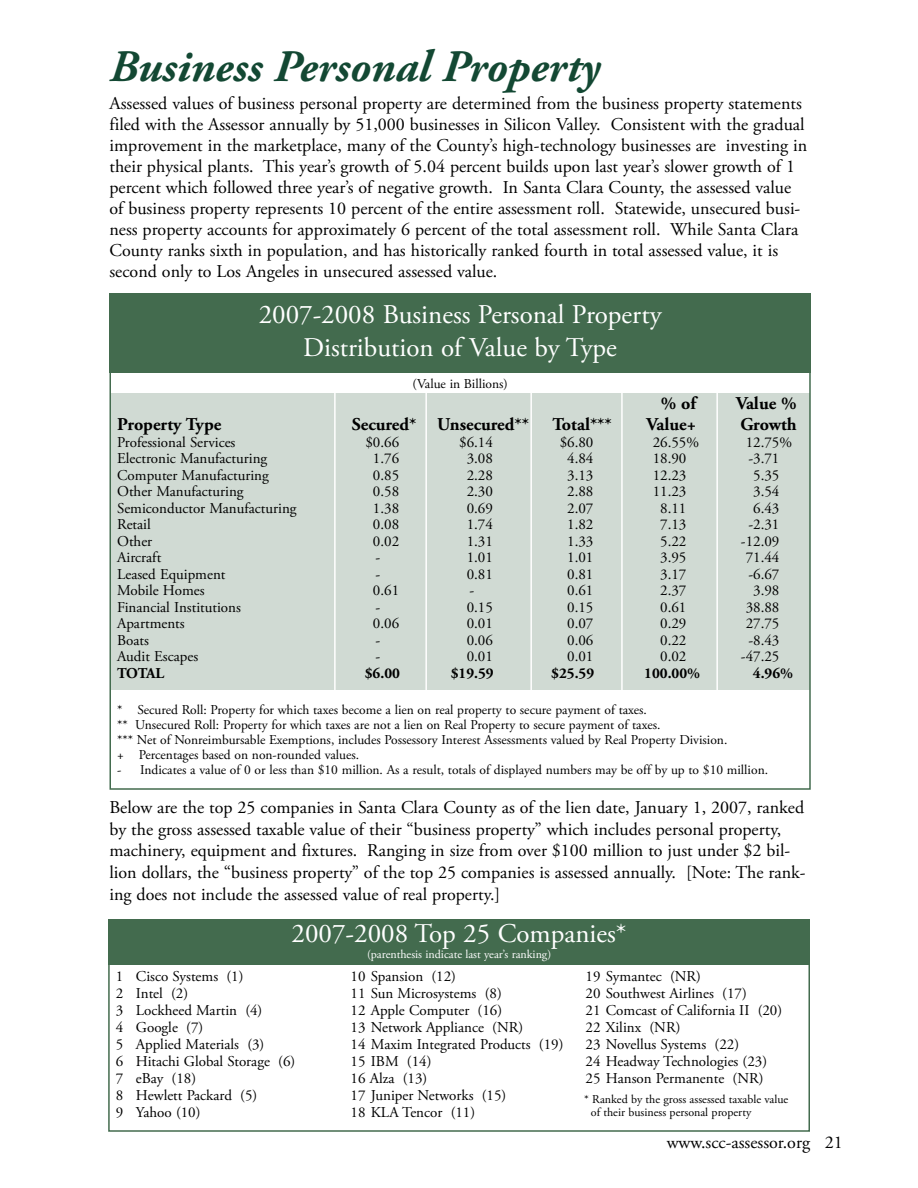
<style>
.page{position:relative;width:918px;height:1188px;background:#fff}
.page>*{position:absolute;margin:0;border:0;box-sizing:border-box;transform-origin:0 0}
.t1{font:italic 700 45px "Adobe Garamond Pro";color:#134833}
.t2{font:27px/32.4px "Adobe Garamond Pro";color:#fff;text-align:center}
.t3{font:18px/21px "Adobe Garamond Pro";color:#000}
.t4{font:700 18px "Adobe Garamond Pro";color:#000}
.t5{font:15px/17px "Adobe Garamond Pro";color:#000}
.t6{font:700 15px "Adobe Garamond Pro";color:#000}
.t7{font:13.5px/15px "Adobe Garamond Pro";color:#000}
.t8{font:12px/13.4px "Adobe Garamond Pro";color:#000}
.t9{font:12px "Adobe Garamond Pro";color:#fff}
</style>
<div class="page">
<div style="left:110px;top:394px;width:699px;height:296px;background:#d0dad3"></div>
<div style="left:110px;top:293px;width:701px;height:80px;background:#436b4e"></div>
<hr style="left:334px;top:392px;width:2px;height:303px;background:#fff">
<hr style="left:425px;top:389px;width:2px;height:305px;background:#fff">
<hr style="left:530px;top:389px;width:2px;height:305px;background:#fff">
<hr style="left:621px;top:392px;width:2px;height:303px;background:#fff">
<hr style="left:716px;top:389px;width:2px;height:306px;background:#fff">
<div style="left:108px;top:963px;width:702px;height:169px;border:2px solid #436b4e"></div>
<div style="left:108px;top:919px;width:702px;height:45px;background:#436b4e"></div>
<h1 class="t1" style="left:110px;top:48px;width:492px">Business Personal Property</h1>
<p class="t3" style="left:109px;top:94px;width:699px">Assessed values of business personal property are determined from the business property statements filed with the Assessor annually by 51,000 businesses in Silicon Valley. Consistent with the gradual improvement in the marketplace, many of the County’s high-technology businesses are investing in their physical plants. This year’s growth of 5.04 percent builds upon last year’s slower growth of 1 percent which followed three year’s of negative growth. In Santa Clara County, the assessed value of business property represents 10 percent of the entire assessment roll. Statewide, unsecured busi&shy;ness property accounts for approximately 6 percent of the total assessment roll. While Santa Clara County ranks sixth in population, and has historically ranked fourth in total assessed value, it is second only to Los Angeles in unsecured assessed value.</p>
<h2 class="t2" style="left:259px;top:301px;width:404px">2007-2008 Business Personal Property<br>Distribution of Value by Type</h2>
<p class="t7" style="left:413px;top:377px;width:97px">(Value in Billions)</p>
<p class="t4" style="left:661px;top:396px;width:37px">% of</p>
<p class="t4" style="left:736px;top:396px;width:62px">Value %</p>
<p class="t4" style="left:117px;top:417px;width:106px">Property Type</p>
<p class="t4" style="left:352px;top:417px;width:179px">Secured* Unsecured**</p>
<p class="t4" style="left:552px;top:417px;width:61px">Total***</p>
<p class="t4" style="left:647px;top:417px;width:51px">Value+</p>
<p class="t4" style="left:740px;top:417px;width:58px">Growth</p>
<p class="t5" style="left:117px;top:435px;width:120px">Professional Services</p>
<p class="t5" style="left:365px;top:435px;width:35px">$0.66</p>
<p class="t5" style="left:459px;top:435px;width:35px">$6.14</p>
<p class="t5" style="left:560px;top:435px;width:35px">$6.80</p>
<p class="t5" style="left:653px;top:435px;width:48px">26.55%</p>
<p class="t5" style="left:746px;top:435px;width:48px">12.75%</p>
<p class="t5" style="left:117px;top:451px;width:152px">Electronic Manufacturing</p>
<p class="t5" style="left:373px;top:451px;width:28px">1.76</p>
<p class="t5" style="left:467px;top:451px;width:28px">3.08</p>
<p class="t5" style="left:567px;top:451px;width:28px">4.84</p>
<p class="t5" style="left:653px;top:451px;width:35px">18.90</p>
<p class="t5" style="left:748px;top:451px;width:33px">-3.71</p>
<p class="t5" style="left:117px;top:468px;width:153px">Computer Manufacturing</p>
<p class="t5" style="left:373px;top:468px;width:28px">0.85</p>
<p class="t5" style="left:467px;top:468px;width:28px">2.28</p>
<p class="t5" style="left:567px;top:468px;width:28px">3.13</p>
<p class="t5" style="left:653px;top:468px;width:35px">12.23</p>
<p class="t5" style="left:753px;top:468px;width:28px">5.35</p>
<p class="t5" style="left:117px;top:484px;width:128px">Other Manufacturing</p>
<p class="t5" style="left:373px;top:484px;width:28px">0.58</p>
<p class="t5" style="left:467px;top:484px;width:28px">2.30</p>
<p class="t5" style="left:567px;top:484px;width:28px">2.88</p>
<p class="t5" style="left:653px;top:484px;width:35px">11.23</p>
<p class="t5" style="left:753px;top:484px;width:28px">3.54</p>
<p class="t5" style="left:117px;top:501px;width:181px">Semiconductor Manufacturing</p>
<p class="t5" style="left:373px;top:501px;width:28px">1.38</p>
<p class="t5" style="left:467px;top:501px;width:28px">0.69</p>
<p class="t5" style="left:567px;top:501px;width:28px">2.07</p>
<p class="t5" style="left:660px;top:501px;width:28px">8.11</p>
<p class="t5" style="left:753px;top:501px;width:28px">6.43</p>
<p class="t5" style="left:117px;top:517px;width:35px">Retail</p>
<p class="t5" style="left:373px;top:517px;width:28px">0.08</p>
<p class="t5" style="left:467px;top:517px;width:28px">1.74</p>
<p class="t5" style="left:567px;top:517px;width:28px">1.82</p>
<p class="t5" style="left:660px;top:517px;width:28px">7.13</p>
<p class="t5" style="left:748px;top:517px;width:33px">-2.31</p>
<p class="t5" style="left:117px;top:534px;width:37px">Other</p>
<p class="t5" style="left:373px;top:534px;width:28px">0.02</p>
<p class="t5" style="left:467px;top:534px;width:28px">1.31</p>
<p class="t5" style="left:567px;top:534px;width:28px">1.33</p>
<p class="t5" style="left:660px;top:534px;width:28px">5.22</p>
<p class="t5" style="left:741px;top:534px;width:40px">-12.09</p>
<p class="t5" style="left:117px;top:550px;width:46px">Aircraft</p>
<p class="t5" style="left:376px;top:550px;width:6px">-</p>
<p class="t5" style="left:467px;top:550px;width:28px">1.01</p>
<p class="t5" style="left:567px;top:550px;width:28px">1.01</p>
<p class="t5" style="left:660px;top:550px;width:28px">3.95</p>
<p class="t5" style="left:746px;top:550px;width:35px">71.44</p>
<p class="t5" style="left:117px;top:567px;width:110px">Leased Equipment</p>
<p class="t5" style="left:376px;top:567px;width:6px">-</p>
<p class="t5" style="left:467px;top:567px;width:28px">0.81</p>
<p class="t5" style="left:567px;top:567px;width:28px">0.81</p>
<p class="t5" style="left:660px;top:567px;width:28px">3.17</p>
<p class="t5" style="left:748px;top:567px;width:33px">-6.67</p>
<p class="t5" style="left:117px;top:583px;width:89px">Mobile Homes</p>
<p class="t5" style="left:373px;top:583px;width:28px">0.61</p>
<p class="t5" style="left:469px;top:583px;width:6px">-</p>
<p class="t5" style="left:567px;top:583px;width:28px">0.61</p>
<p class="t5" style="left:660px;top:583px;width:28px">2.37</p>
<p class="t5" style="left:753px;top:583px;width:28px">3.98</p>
<p class="t5" style="left:117px;top:600px;width:125px">Financial Institutions</p>
<p class="t5" style="left:376px;top:600px;width:6px">-</p>
<p class="t5" style="left:467px;top:600px;width:28px">0.15</p>
<p class="t5" style="left:567px;top:600px;width:28px">0.15</p>
<p class="t5" style="left:660px;top:600px;width:28px">0.61</p>
<p class="t5" style="left:746px;top:600px;width:35px">38.88</p>
<p class="t5" style="left:117px;top:616px;width:69px">Apartments</p>
<p class="t5" style="left:373px;top:616px;width:28px">0.06</p>
<p class="t5" style="left:467px;top:616px;width:28px">0.01</p>
<p class="t5" style="left:567px;top:616px;width:28px">0.07</p>
<p class="t5" style="left:660px;top:616px;width:28px">0.29</p>
<p class="t5" style="left:746px;top:616px;width:35px">27.75</p>
<p class="t5" style="left:117px;top:633px;width:33px">Boats</p>
<p class="t5" style="left:376px;top:633px;width:6px">-</p>
<p class="t5" style="left:467px;top:633px;width:28px">0.06</p>
<p class="t5" style="left:567px;top:633px;width:28px">0.06</p>
<p class="t5" style="left:660px;top:633px;width:28px">0.22</p>
<p class="t5" style="left:748px;top:633px;width:33px">-8.43</p>
<p class="t5" style="left:117px;top:649px;width:83px">Audit Escapes</p>
<p class="t5" style="left:376px;top:649px;width:6px">-</p>
<p class="t5" style="left:467px;top:649px;width:28px">0.01</p>
<p class="t5" style="left:567px;top:649px;width:28px">0.01</p>
<p class="t5" style="left:660px;top:649px;width:28px">0.02</p>
<p class="t5" style="left:741px;top:649px;width:40px">-47.25</p>
<p class="t6" style="left:117px;top:667px;width:49px">TOTAL</p>
<p class="t6" style="left:365px;top:667px;width:37px">$6.00</p>
<p class="t6" style="left:451px;top:667px;width:44px">$19.59</p>
<p class="t6" style="left:551px;top:667px;width:44px">$25.59</p>
<p class="t6" style="left:644px;top:667px;width:57px">100.00%</p>
<p class="t6" style="left:753px;top:667px;width:42px">4.96%</p>
<p class="t7" style="left:117px;top:703px;width:612px">* Secured Roll: Property for which taxes become a lien on real property to secure payment of taxes.<br>** Unsecured Roll: Property for which taxes are not a lien on Real Property to secure payment of taxes.<br>*** Net of Nonreimbursable Exemptions, includes Possessory Interest Assessments valued by Real Property Division. + Percentages based on non-rounded values.</p>
<p class="t7" style="left:117px;top:763px;width:652px">- Indicates a value of 0 or less than $10 million. As a result, totals of displayed numbers may be off by up to $10 million.</p>
<p class="t3" style="left:109px;top:798px;width:698px;line-height:21.6px">Below are the top 25 companies in Santa Clara County as of the lien date, January 1, 2007, ranked by the gross assessed taxable value of their “business property” which includes personal property, machinery, equipment and fixtures. Ranging in size from over $100 million to just under $2 bil&shy;lion dollars, the “business property” of the top 25 companies is assessed annually. [Note: The rank&shy;ing does not include the assessed value of real property.]</p>
<h2 class="t2" style="left:292px;top:919px;width:336px">2007-2008 Top 25 Companies*</h2>
<p class="t9" style="left:367px;top:950px;width:186px">(parenthesis indicate last year’s ranking)</p>
<p class="t5" style="left:116px;top:969px;width:181px">1 Cisco Systems (1)<br>2 Intel (2)<br>3 Lockheed Martin (4)<br>4 Google (7)<br>5 Applied Materials (3)<br>6 Hitachi Global Storage (6)<br>7 eBay (18)<br>8 Hewlett Packard (5)<br>9 Yahoo (10)</p>
<p class="t5" style="left:351px;top:969px;width:214px">10 Spansion (12)<br>11 Sun Microsystems (8)<br>12 Apple Computer (16)<br>13 Network Appliance (NR)<br>14 Maxim Integrated Products (19)<br>15 IBM (14)<br>16 Alza (13)<br>17 Juniper Networks (15)<br>18 KLA Tencor (11)</p>
<p class="t5" style="left:586px;top:969px;width:198px">19 Symantec (NR)<br>20 Southwest Airlines (17)<br>21 Comcast of California II (20)<br>22 Xilinx (NR)<br>23 Novellus Systems (22)<br>24 Headway Technologies (23)<br>25 Hanson Permanente (NR)</p>
<p class="t8" style="left:591px;top:1094px;width:199px;text-indent:-7px">* Ranked by the gross assessed taxable value of their business personal property</p>
<p class="t3" style="left:667px;top:1133px;width:178px">www.scc-assessor.org 21</p>
</div>
